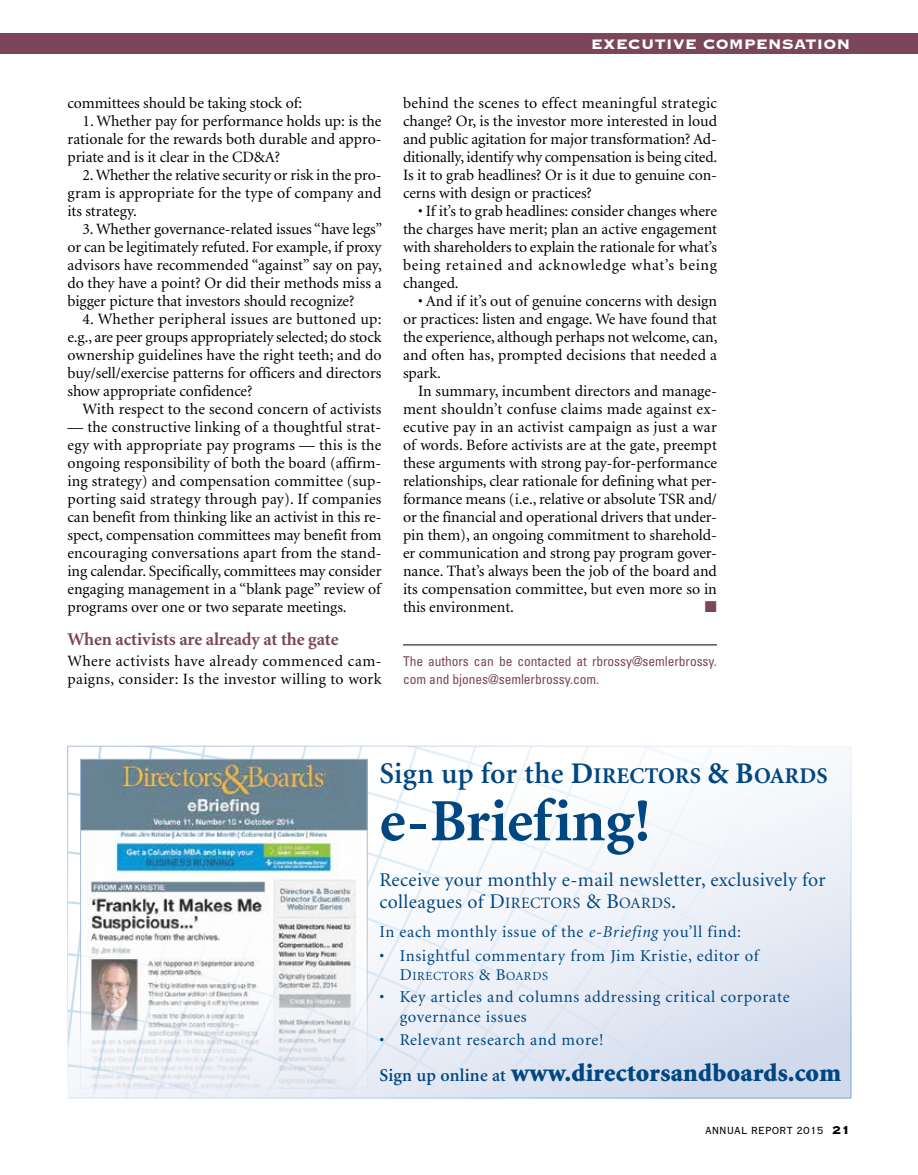
<style>
.page{position:relative;width:918px;height:1175px;background:#fff}
.page>*{position:absolute;margin:0;border:0;box-sizing:border-box;transform-origin:0 0}
.t1{font:700 60px "Minion";color:#004680}
.t2{font:900 25.5px "Minion";letter-spacing:.01em;color:#004680}
.t3{font:700 22.5px "Minion";letter-spacing:.015em;color:#004680}
.t4{font:19.5px "Minion";letter-spacing:.02em;color:#004680}
.t5{font:700 18px "Minion";letter-spacing:-.005em;color:#7b455a}
.t6{font:18px "Copperplate Thirty Three BC";color:#fff}
.t7{font:16.5px/19.5px "Minion";letter-spacing:.04em;color:#004680}
.t8{font:15.75px/18px "Minion";color:#000;text-align:justify}
.t9{font:15.75px/18px "Minion";letter-spacing:.02em;color:#000}
.t10{font:15.75px "Minion";letter-spacing:.025em;color:#004680}
.t11{font:15.75px "Zapf Dingbats ITC";color:#7b455a}
.t12{font:condensed 13.5px/18px "Univers";letter-spacing:-.005em;color:#7b455a}
.t13{font:13.5px "Copperplate Twenty Nine BC";color:#000}
.t14{font:12.3px "Minion";letter-spacing:.055em;color:#004680}
.s1{font-weight:600;font-size:30px}
.s2{font-size:30px}
.s3{font-size:19.5px}
.s4{font-size:21px}
.s5{font-style:italic}
.s6{font-size:16.5px}
.s7{font-weight:600;font-size:18px}
.s8{font-family:"Copperplate Thirty Three BC";font-size:15px}
</style>
<div class="page">
<div style="left:0;top:33px;width:918px;height:21px;background:#7b455a"></div>
<hr style="left:403px;top:644px;width:314px;height:1px;background:#000">
<svg style="left:68px;top:746px;width:783px;height:352px"></svg>
<img style="left:82px;top:761px;width:283px;height:325px">
<div style="left:80px;top:759px;width:287px;height:329px;border:1px solid #a9badc"></div>
<p class="t8" style="left:68px;top:95px;width:236px">committees should be taking stock of:</p>
<p class="t8" style="left:68px;top:113px;width:316px;text-indent:15px">1. Whether pay for performance holds up: is the rationale for the rewards both durable and appro&shy;priate and is it clear in the CD&amp;A?</p>
<p class="t8" style="left:68px;top:167px;width:315px;text-indent:15px">2. Whether the relative security or risk in the pro&shy;gram is appropriate for the type of company and its strategy.</p>
<p class="t8" style="left:68px;top:221px;width:316px;text-indent:15px">3. Whether governance-related issues “have legs” or can be legitimately refuted. For example, if proxy advisors have recommended “against” say on pay, do they have a point? Or did their methods miss a bigger picture that investors should recognize?</p>
<p class="t8" style="left:68px;top:311px;width:316px;text-indent:15px">4. Whether peripheral issues are buttoned up: e.g., are peer groups appropriately selected; do stock ownership guidelines have the right teeth; and do buy/sell/exercise patterns for officers and directors show appropriate confidence?</p>
<p class="t8" style="left:82px;top:401px;width:301px">With respect to the second concern of activists</p>
<p class="t8" style="left:68px;top:419px;width:316px">— the constructive linking of a thoughtful strat&shy;egy with appropriate pay programs — this is the ongoing responsibility of both the board (affirm&shy;ing strategy) and compensation committee (sup&shy;porting said strategy through pay). If companies can benefit from thinking like an activist in this re&shy;spect, compensation committees may benefit from encouraging conversations apart from the stand&shy;ing calendar. Specifically, committees may consider engaging management in a “blank page” review of programs over one or two separate meetings.</p>
<p class="t5" style="left:68px;top:630px;width:273px">When activists are already at the gate</p>
<p class="t9" style="left:68px;top:653px;width:316px">Where activists have already commenced cam&shy;paigns, consider: Is the investor willing to work</p>
<p class="t6" style="left:591px;top:35px;width:261px">EXECUTIVE COMPENSATION</p>
<p class="t8" style="left:403px;top:95px;width:316px">behind the scenes to effect meaningful strategic change? Or, is the investor more interested in loud and public agitation for major transformation? Ad&shy;ditionally, identify why compensation is being cited.<br>Is it to grab headlines? Or is it due to genuine con&shy;cerns with design or practices?</p>
<p class="t8" style="left:403px;top:203px;width:316px;text-indent:15px">• If it’s to grab headlines: consider changes where the charges have merit; plan an active engagement with shareholders to explain the rationale for what’s being retained and acknowledge what’s being changed.</p>
<p class="t8" style="left:403px;top:293px;width:316px;text-indent:15px">• And if it’s out of genuine concerns with design or practices: listen and engage. We have found that the experience, although perhaps not welcome, can, and often has, prompted decisions that needed a spark.</p>
<p class="t8" style="left:403px;top:383px;width:315px;text-indent:15px">In summary, incumbent directors and manage&shy;ment shouldn’t confuse claims made against ex&shy;ecutive pay in an activist campaign as just a war of words. Before activists are at the gate, preempt these arguments with strong pay-for-performance relationships, clear rationale for defining what per&shy;formance means (i.e., relative or absolute TSR and/ or the financial and operational drivers that under&shy;pin them), an ongoing commitment to sharehold&shy;er communication and strong pay program gover&shy;nance. That’s always been the job of the board and its compensation committee, but even more so in this environment.</p>
<p class="t11" style="left:705px;top:599px;width:13px">■</p>
<p class="t12" style="left:403px;top:652px;width:315px">The authors can be contacted at rbrossy@semlerbrossy. com and bjones@semlerbrossy.com.</p>
<h3 class="t3" style="left:380px;top:764px;width:450px"><span class="s1">Sign up for the</span> <span class="s2">D</span>IRECTORS <span class="s2">&amp; B</span>OARDS</h3>
<h1 class="t1" style="left:380px;top:790px;width:273px">e-Briefing!</h1>
<p class="t4" style="left:380px;top:869px;width:448px">Receive your monthly e-mail newsletter, exclusively for</p>
<p class="t10" style="left:380px;top:895px;width:298px"><span class="s3">colleagues of</span> <span class="s4">D</span>IRECTORS <span class="s4">&amp; B</span>OARDS<span class="s4">.</span></p>
<p class="t7" style="left:380px;top:922px;width:363px">In each monthly issue of the <span class="s5">e-Briefing</span> you’ll find:</p>
<p class="t7" style="left:380px;top:946px;width:381px">• Insightful commentary from Jim Kristie, editor of</p>
<p class="t14" style="left:400px;top:970px;width:150px"><span class="s6">D</span>IRECTORS <span class="s6">&amp; B</span>OARDS</p>
<p class="t7" style="left:400px;top:987px;width:391px;text-indent:-20px">• Key articles and columns addressing critical corporate governance issues</p>
<p class="t7" style="left:379px;top:1030px;width:226px">• Relevant research and more!</p>
<h2 class="t2" style="left:380px;top:1059px;width:463px"><span class="s7">Sign up online at</span> www.directorsandboards.com</h2>
<p class="t13" style="left:705px;top:1124px;width:147px">ANNUAL REPORT 2015 <span class="s8">21</span></p>
</div>
